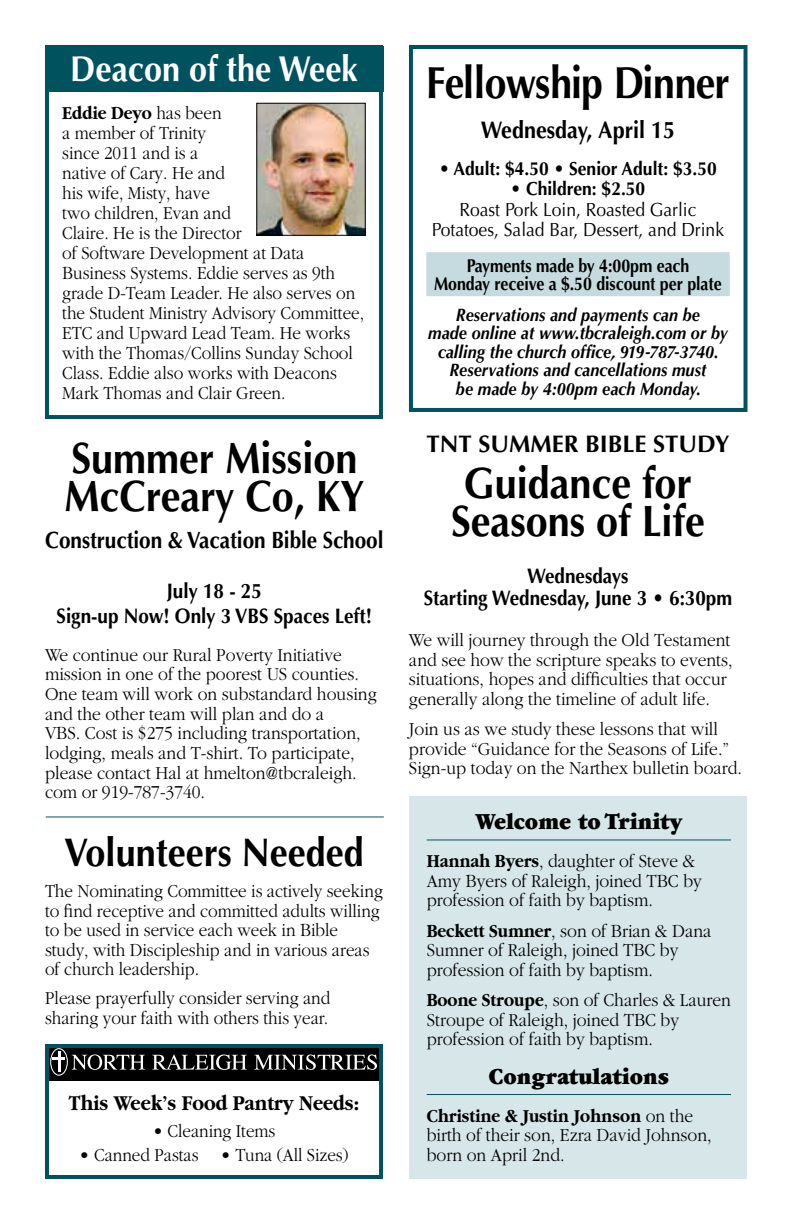
<style>
.page{position:relative;width:792px;height:1224px;background:#fff}
.page>*{position:absolute;margin:0;border:0;box-sizing:border-box;transform-origin:0 0}
.t1{font:700 45px "Optima";letter-spacing:-.025em;color:#000;scale:.87 1}
.t2{font:700 44px/38px "Optima";color:#000;scale:.9 1}
.t3{font:700 40px "Optima";color:#000;scale:.9 1}
.t4{font:700 36px "Optima";color:#fff;scale:.9 1}
.t5{font:900 24px "Garamond";color:#000;scale:.92 1}
.t6{font:700 24px "Optima";color:#000}
.t7{font:700 24px "Optima";color:#000;scale:.9 1}
.t8{font:700 23.6px "Optima";letter-spacing:-.005em;color:#000;scale:.88 1}
.t9{font:700 22px "Garamond";color:#000;scale:.88 1}
.t10{font:700 21px/25.2px "Optima";color:#000;text-align:center;scale:.9 1}
.t11{font:300 19px/19.6px "Garamond";color:#000;scale:.92 1}
.t12{font:300 19px/20px "Garamond";color:#000;scale:.9 1}
.t13{font:19px/19.6px "Optima";color:#000;text-align:center;scale:.92 1}
.t14{font:700 19px "Optima";color:#000;scale:.92 1}
.t15{font:700 18.6px/18.4px "Optima";letter-spacing:-.005em;color:#000;text-align:center;scale:.86 1}
.t16{font:italic 700 18px/18.4px "Optima";letter-spacing:.005em;color:#000;text-align:center;scale:.9 1}
.s1{font-weight:700}
</style>
<div class="page">
<div style="left:45px;top:45px;width:338px;height:374px;border:4px solid #00535e"></div>
<div style="left:45px;top:46px;width:338px;height:46px;background:#00535e"></div>
<img style="left:258px;top:105px;width:106px;height:129px">
<div style="left:256px;top:103px;width:110px;height:133px;border:1px solid #000"></div>
<div style="left:46px;top:1044px;width:336px;height:36px;background:#000"></div>
<svg style="left:72px;top:1054px;width:73px;height:16px"></svg>
<svg style="left:152px;top:1055px;width:95px;height:15px"></svg>
<svg style="left:254px;top:1054px;width:123px;height:16px"></svg>
<div style="left:50px;top:1048px;width:18px;height:28px;border:1px solid #fff;border-radius:50%"></div>
<hr style="left:58px;top:1052px;width:2px;height:20px;background:#fff">
<svg style="left:53px;top:1057px;width:12px;height:3px"></svg>
<div style="left:45px;top:1044px;width:338px;height:135px;border:4px solid #00535e"></div>
<div style="left:409px;top:45px;width:339px;height:367px;border:4px solid #00535e"></div>
<div style="left:426px;top:252px;width:304px;height:44px;background:#c6dbdf"></div>
<div style="left:409px;top:796px;width:338px;height:383px;background:#d7e6e8"></div>
<hr style="left:427px;top:839px;width:304px;height:1px;background:#00535e">
<hr style="left:427px;top:1094px;width:304px;height:1px;background:#00535e">
<hr style="left:46px;top:816px;width:338px;height:1px;background:#00535e">
<h3 class="t4" style="left:70px;top:47px;width:321px">Deacon of the Week</h3>
<p class="t12" style="left:62px;top:103px;width:337px"><span class="s1">Eddie Deyo</span> has been<br>a member of Trinity<br>since 2011 and is a<br>native of Cary. He and<br>his wife, Misty, have<br>two children, Evan and<br>Claire. He is the Director<br>of Software Development at Data<br>Business Systems. Eddie serves as 9th grade D-Team Leader. He also serves on the Student Ministry Advisory Committee,<br>ETC and Upward Lead Team. He works with the Thomas/Collins Sunday School<br>Class. Eddie also works with Deacons<br>Mark Thomas and Clair Green.</p>
<h2 class="t2" style="left:64px;top:439px;width:335px">Summer Mission<br>McCreary Co, KY</h2>
<p class="t8" style="left:45px;top:526px;width:386px">Construction &amp; Vacation Bible School</p>
<p class="t10" style="left:57px;top:579px;width:352px">July 18 - 25<br>Sign-up Now! Only 3 VBS Spaces Left!</p>
<p class="t11" style="left:45px;top:645px;width:362px">We continue our Rural Poverty Initiative mission in one of the poorest US counties.<br>One team will work on substandard housing and the other team will plan and do a<br>VBS. Cost is $275 including transportation, lodging, meals and T-shirt. To participate, please contact Hal at hmelton@tbcraleigh. com or 919-787-3740.</p>
<h3 class="t3" style="left:64px;top:829px;width:334px">Volunteers Needed</h3>
<p class="t12" style="left:45px;top:881px;width:377px">The Nominating Committee is actively seeking to find receptive and committed adults willing to be used in service each week in Bible study, with Discipleship and in various areas of church leadership.</p>
<p class="t12" style="left:45px;top:989px;width:319px">Please prayerfully consider serving and sharing your faith with others this year.</p>
<p class="t9" style="left:69px;top:1091px;width:331px">This Week’s Food Pantry Needs:</p>
<p class="t12" style="left:153px;top:1121px;width:138px">• Cleaning Items</p>
<p class="t12" style="left:79px;top:1145px;width:301px">• Canned Pastas • Tuna (All Sizes)</p>
<h1 class="t1" style="left:426px;top:56px;width:350px">Fellowship Dinner</h1>
<p class="t7" style="left:481px;top:116px;width:217px">Wednesday, April 15</p>
<p class="t14" style="left:439px;top:158px;width:303px">• Adult: $4.50 • Senior Adult: $3.50</p>
<p class="t14" style="left:511px;top:177px;width:148px">• Children: $2.50</p>
<p class="t13" style="left:432px;top:200px;width:319px">Roast Pork Loin, Roasted Garlic<br>Potatoes, Salad Bar, Dessert, and Drink</p>
<p class="t15" style="left:434px;top:256px;width:336px">Payments made by 4:00pm each<br>Monday receive a $.50 discount per plate</p>
<p class="t16" style="left:428px;top:306px;width:334px">Reservations and payments can be<br>made online at www.tbcraleigh.com or by calling the church office, 919-787-3740.<br>Reservations and cancellations must<br>be made by 4:00pm each Monday.</p>
<p class="t6" style="left:427px;top:430px;width:304px">TNT SUMMER BIBLE STUDY</p>
<h2 class="t2" style="left:451px;top:464px;width:284px">Guidance for<br>Seasons of Life</h2>
<p class="t10" style="left:424px;top:565px;width:344px;line-height:22px">Wednesdays<br>Starting Wednesday, June 3 • 6:30pm</p>
<p class="t11" style="left:409px;top:630px;width:353px">We will journey through the Old Testament and see how the scripture speaks to events, situations, hopes and difficulties that occur generally along the timeline of adult life.</p>
<p class="t11" style="left:409px;top:720px;width:364px">Join us as we study these lessons that will provide “Guidance for the Seasons of Life.”<br>Sign-up today on the Narthex bulletin board.</p>
<p class="t5" style="left:476px;top:809px;width:226px">Welcome to Trinity</p>
<p class="t11" style="left:427px;top:851px;width:301px"><span class="s1">Hannah Byers</span>, daughter of Steve &amp;<br>Amy Byers of Raleigh, joined TBC by profession of faith by baptism.</p>
<p class="t11" style="left:427px;top:921px;width:311px"><span class="s1">Beckett Sumner</span>, son of Brian &amp; Dana<br>Sumner of Raleigh, joined TBC by profession of faith by baptism.</p>
<p class="t11" style="left:427px;top:991px;width:332px"><span class="s1">Boone Stroupe</span>, son of Charles &amp; Lauren<br>Stroupe of Raleigh, joined TBC by profession of faith by baptism.</p>
<p class="t5" style="left:489px;top:1063px;width:198px">Congratulations</p>
<p class="t11" style="left:427px;top:1106px;width:311px"><span class="s1">Christine &amp; Justin Johnson</span> on the birth of their son, Ezra David Johnson, born on April 2nd.</p>
</div>
